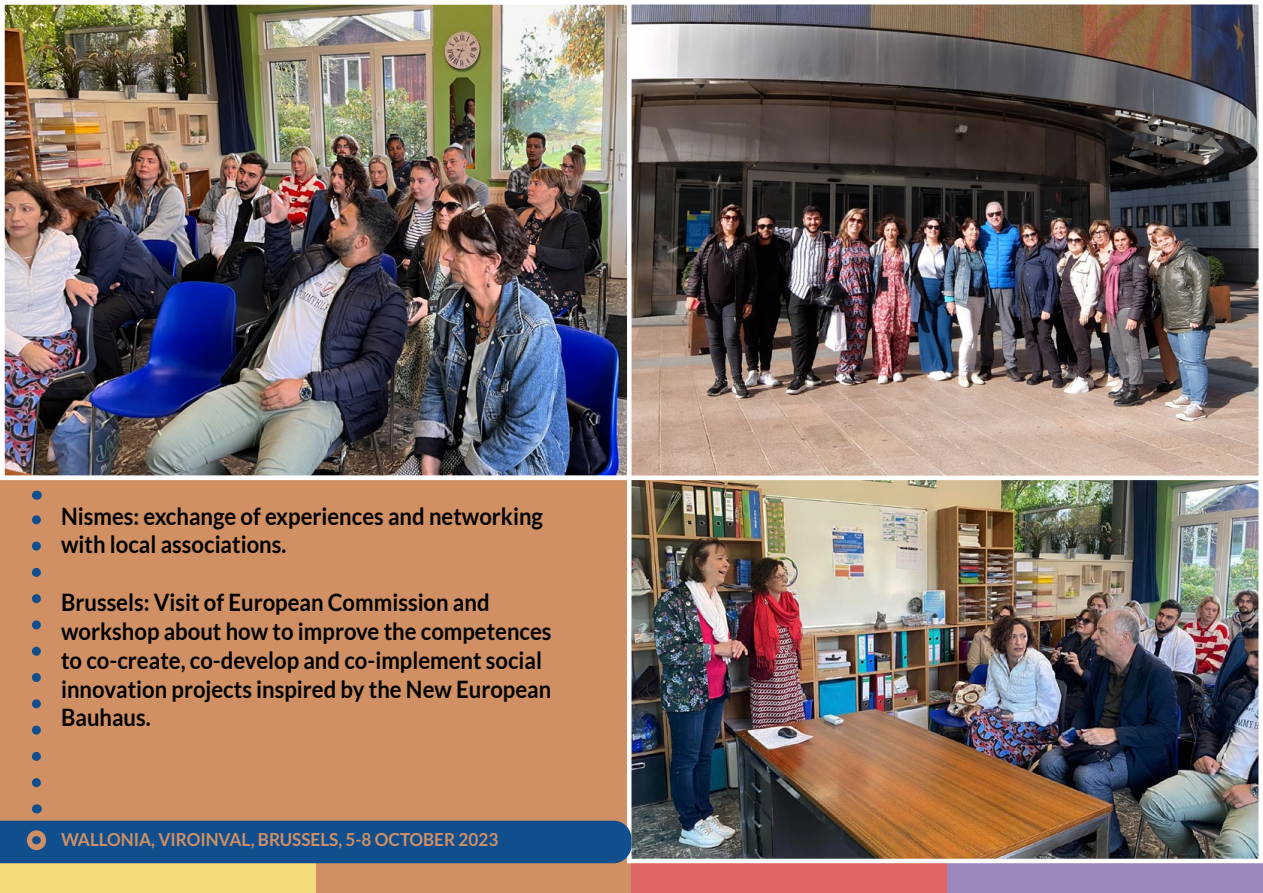
<style>
.page{position:relative;width:1263px;height:893px;background:#fff}
.page>*{position:absolute;margin:0;border:0;box-sizing:border-box;transform-origin:0 0}
.t1{font:900 54px "Lato";color:#d09063}
.t2{font:700 24px/28.8px "Lato";color:#000;scale:.92 1}
.t3{font:700 18px "Lato";color:#d09063;scale:.95 1}
</style>
<div class="page">
<div style="left:0;top:863px;width:316px;height:30px;background:#f5da7a"></div>
<div style="left:316px;top:863px;width:315px;height:30px;background:#d09063"></div>
<div style="left:631px;top:863px;width:316px;height:30px;background:#dd6664"></div>
<div style="left:947px;top:863px;width:316px;height:30px;background:#9d85bd"></div>
<div style="left:0;top:466px;width:636px;height:397px;background:#d09063"></div>
<img style="left:5px;top:5px;width:622px;height:470px">
<div style="left:0;top:0;width:636px;height:480px;border:4px solid #fff"></div>
<img style="left:632px;top:5px;width:626px;height:853px">
<div style="left:627px;top:474px;width:636px;height:389px;border:4px solid #fff"></div>
<div style="left:0;top:821px;width:631px;height:42px;background:#104e8e"></div>
<svg style="left:32px;top:515px;width:9px;height:268px"></svg>
<div style="left:627px;top:0;width:636px;height:480px;border:4px solid #fff"></div>
<p class="t2" style="left:61px;top:501px;width:525px">Nismes: exchange of experiences and networking with local associations.</p>
<p class="t2" style="left:61px;top:588px;width:535px">Brussels: Visit of European Commission and workshop about how to improve the competences to co-create, co-develop and co-implement social innovation projects inspired by the New European Bauhaus.</p>
<h1 class="t1" style="left:58px;top:829px;width:23px;rotate:90deg">°</h1>
<p class="t3" style="left:61px;top:830px;width:462px">WALLONIA, VIROINVAL, BRUSSELS, 5-8 OCTOBER 2023</p>
</div>
